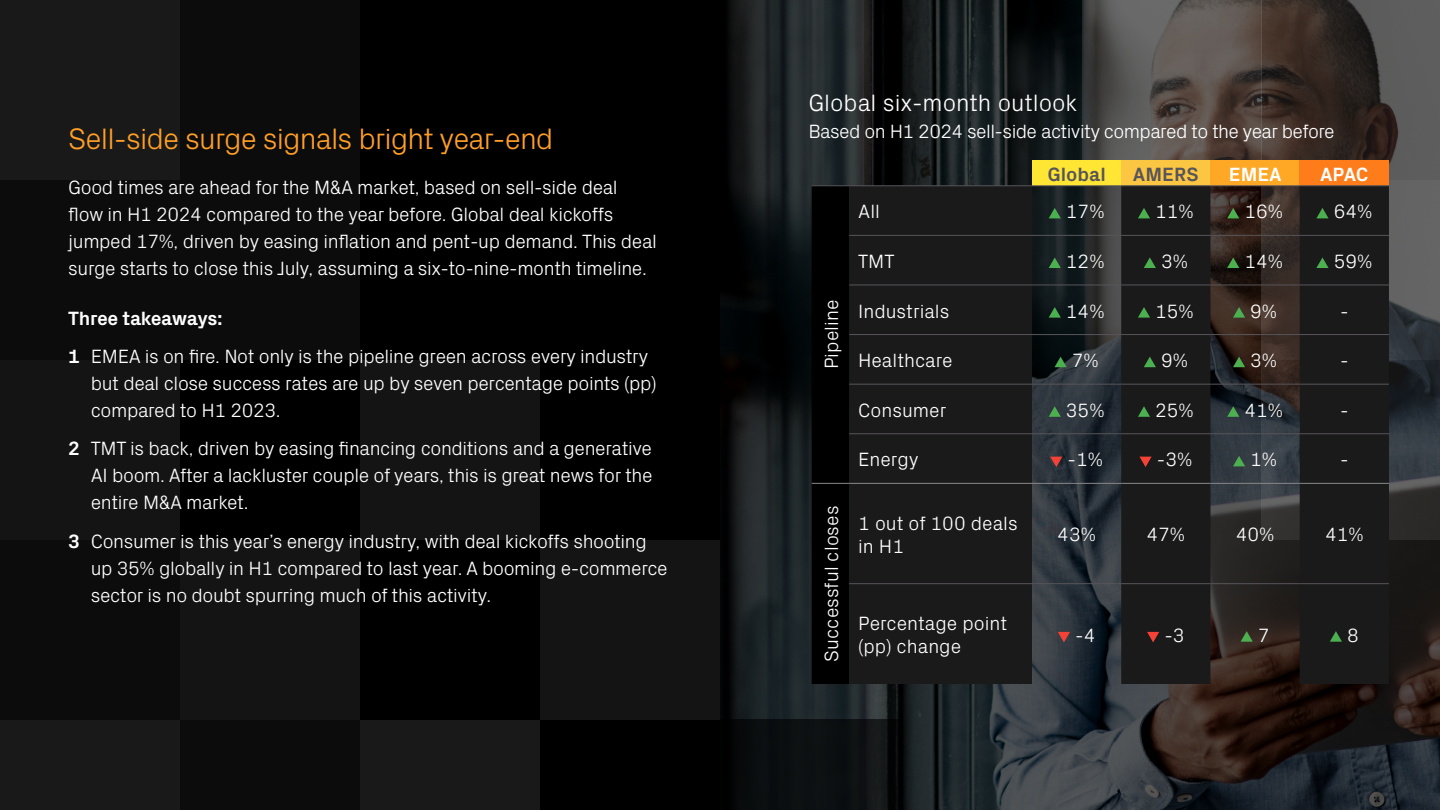
<style>
.page{position:relative;width:1440px;height:810px;background:#fff}
.page>*{position:absolute;margin:0;border:0;box-sizing:border-box;transform-origin:0 0}
.t1{font:300 30px "Px Grotesk";letter-spacing:-.03em;color:#ff9f27}
.t2{font:300 24px "Px Grotesk";color:#fff}
.t3{font:300 19.5px/27px "Px Grotesk";letter-spacing:-.02em;color:#fff}
.t4{font:300 19.5px/23.4px "Px Grotesk";color:#fff}
.t5{font:700 19.5px "Px Grotesk";color:#575559}
.t6{font:700 19.5px "Px Grotesk";color:#fff}
.s1{font-weight:700}
</style>
<div class="page">
<svg style="left:720px;top:0;width:720px;height:810px;background:#1c1f21"></svg>
<div style="left:0;top:0;width:720px;height:810px;background:#000"></div>
<svg style="left:1262px;top:0;width:178px;height:180px;background:#413a36"></svg>
<svg style="left:1389px;top:360px;width:51px;height:180px;background:#2c3034"></svg>
<svg style="left:1389px;top:180px;width:51px;height:180px;background:#555658"></svg>
<svg style="left:1082px;top:0;width:180px;height:160px;background:#56504c"></svg>
<svg style="left:720px;top:720px;width:180px;height:90px;background:#0b0e0f"></svg>
<div style="left:540px;top:540px;width:180px;height:180px;background:#141414"></div>
<div style="left:180px;top:540px;width:180px;height:180px;background:#141414"></div>
<div style="left:360px;top:360px;width:180px;height:180px;background:#141414"></div>
<div style="left:360px;top:720px;width:180px;height:90px;background:#191919"></div>
<div style="left:180px;top:0;width:180px;height:180px;background:#0c0c0c"></div>
<div style="left:180px;top:180px;width:180px;height:180px;background:#0c0c0c"></div>
<div style="left:180px;top:720px;width:180px;height:90px;background:#0c0c0c"></div>
<div style="left:0;top:0;width:180px;height:180px;background:#191919"></div>
<div style="left:0;top:180px;width:180px;height:180px;background:#0c0c0c"></div>
<div style="left:0;top:360px;width:180px;height:180px;background:#141414"></div>
<div style="left:0;top:540px;width:180px;height:180px;background:#0c0c0c"></div>
<div style="left:0;top:720px;width:180px;height:90px;background:#191919"></div>
<div style="left:1032px;top:160px;width:89px;height:26px;background:#ffe534"></div>
<div style="left:1121px;top:160px;width:89px;height:26px;background:#fbc642"></div>
<div style="left:1210px;top:160px;width:90px;height:26px;background:#ffa826"></div>
<div style="left:1300px;top:160px;width:89px;height:26px;background:#ff7c1a"></div>
<div style="left:812px;top:187px;width:37px;height:497px;background:#000"></div>
<svg style="left:849px;top:187px;width:540px;height:497px;background:#202020"></svg>
<hr style="left:812px;top:186px;width:37px;height:1px;background:#575559">
<hr style="left:849px;top:186px;width:183px;height:1px;background:#575559">
<hr style="left:1032px;top:186px;width:89px;height:1px;background:#575559">
<hr style="left:1121px;top:186px;width:89px;height:1px;background:#575559">
<hr style="left:1210px;top:186px;width:90px;height:1px;background:#575559">
<hr style="left:1300px;top:186px;width:89px;height:1px;background:#575559">
<hr style="left:849px;top:235px;width:183px;height:1px;background:#575559">
<hr style="left:1032px;top:235px;width:89px;height:1px;background:#575559">
<hr style="left:1121px;top:235px;width:89px;height:1px;background:#575559">
<hr style="left:1210px;top:235px;width:90px;height:1px;background:#575559">
<hr style="left:1300px;top:235px;width:89px;height:1px;background:#575559">
<hr style="left:849px;top:285px;width:183px;height:1px;background:#575559">
<hr style="left:1032px;top:285px;width:89px;height:1px;background:#575559">
<hr style="left:1121px;top:285px;width:89px;height:1px;background:#575559">
<hr style="left:1210px;top:285px;width:90px;height:1px;background:#575559">
<hr style="left:1300px;top:285px;width:89px;height:1px;background:#575559">
<hr style="left:849px;top:334px;width:183px;height:1px;background:#575559">
<hr style="left:1032px;top:334px;width:89px;height:1px;background:#575559">
<hr style="left:1121px;top:334px;width:89px;height:1px;background:#575559">
<hr style="left:1210px;top:334px;width:90px;height:1px;background:#575559">
<hr style="left:1300px;top:334px;width:89px;height:1px;background:#575559">
<hr style="left:849px;top:384px;width:183px;height:1px;background:#575559">
<hr style="left:1032px;top:384px;width:89px;height:1px;background:#575559">
<hr style="left:1121px;top:384px;width:89px;height:1px;background:#575559">
<hr style="left:1210px;top:384px;width:90px;height:1px;background:#575559">
<hr style="left:1300px;top:384px;width:89px;height:1px;background:#575559">
<hr style="left:849px;top:434px;width:183px;height:1px;background:#575559">
<hr style="left:1032px;top:434px;width:89px;height:1px;background:#575559">
<hr style="left:1121px;top:434px;width:89px;height:1px;background:#575559">
<hr style="left:1210px;top:434px;width:90px;height:1px;background:#575559">
<hr style="left:1300px;top:434px;width:89px;height:1px;background:#575559">
<hr style="left:849px;top:583px;width:183px;height:1px;background:#575559">
<hr style="left:1032px;top:583px;width:89px;height:1px;background:#575559">
<hr style="left:1121px;top:583px;width:89px;height:1px;background:#575559">
<hr style="left:1210px;top:583px;width:90px;height:1px;background:#575559">
<hr style="left:1300px;top:583px;width:89px;height:1px;background:#575559">
<hr style="left:812px;top:483px;width:37px;height:1px;background:#89888b">
<hr style="left:849px;top:483px;width:183px;height:1px;background:#89888b">
<hr style="left:1032px;top:483px;width:89px;height:1px;background:#89888b">
<hr style="left:1121px;top:483px;width:89px;height:1px;background:#89888b">
<hr style="left:1210px;top:483px;width:90px;height:1px;background:#89888b">
<hr style="left:1300px;top:483px;width:89px;height:1px;background:#89888b">
<svg style="left:1049px;top:208px;width:12px;height:10px"></svg>
<svg style="left:1138px;top:208px;width:12px;height:10px"></svg>
<svg style="left:1227px;top:208px;width:12px;height:10px"></svg>
<svg style="left:1316px;top:208px;width:13px;height:10px"></svg>
<svg style="left:1049px;top:257px;width:12px;height:11px"></svg>
<svg style="left:1144px;top:257px;width:12px;height:11px"></svg>
<svg style="left:1227px;top:257px;width:12px;height:11px"></svg>
<svg style="left:1316px;top:257px;width:13px;height:11px"></svg>
<svg style="left:1049px;top:307px;width:12px;height:11px"></svg>
<svg style="left:1138px;top:307px;width:12px;height:11px"></svg>
<svg style="left:1233px;top:307px;width:12px;height:11px"></svg>
<svg style="left:1055px;top:357px;width:12px;height:10px"></svg>
<svg style="left:1144px;top:357px;width:12px;height:10px"></svg>
<svg style="left:1233px;top:357px;width:12px;height:10px"></svg>
<svg style="left:1049px;top:406px;width:12px;height:11px"></svg>
<svg style="left:1138px;top:406px;width:12px;height:11px"></svg>
<svg style="left:1227px;top:406px;width:12px;height:11px"></svg>
<svg style="left:1050px;top:457px;width:12px;height:10px"></svg>
<svg style="left:1139px;top:457px;width:13px;height:10px"></svg>
<svg style="left:1233px;top:456px;width:12px;height:10px"></svg>
<svg style="left:1058px;top:632px;width:12px;height:10px"></svg>
<svg style="left:1147px;top:632px;width:12px;height:10px"></svg>
<svg style="left:1241px;top:631px;width:12px;height:11px"></svg>
<svg style="left:1330px;top:631px;width:12px;height:11px"></svg>
<h1 class="t1" style="left:68px;top:117px;width:487px">Sell-side surge signals bright year-end</h1>
<p class="t3" style="left:68px;top:172px;width:590px">Good times are ahead for the M&amp;A market, based on sell-side deal flow in H1 2024 compared to the year before. Global deal kickoffs jumped 17%, driven by easing inflation and pent-up demand. This deal surge starts to close this July, assuming a six-to-nine-month timeline.</p>
<p class="t3" style="left:68px;top:297px;width:582px;line-height:38.2px"><span class="s1">Three takeaways:<br>1</span> EMEA is on fire. Not only is the pipeline green across every industry</p>
<p class="t3" style="left:91px;top:368px;width:567px">but deal close success rates are up by seven percentage points (pp) compared to H1 2023.</p>
<p class="t3" style="left:91px;top:433px;width:563px;text-align:justify;text-indent:-23px"><span class="s1">2</span> TMT is back, driven by easing financing conditions and a generative AI boom. After a lackluster couple of years, this is great news for the entire M&amp;A market.</p>
<p class="t3" style="left:91px;top:526px;width:578px;text-indent:-23px"><span class="s1">3</span> Consumer is this year’s energy industry, with deal kickoffs shooting up 35% globally in H1 compared to last year. A booming e-commerce sector is no doubt spurring much of this activity.</p>
<p class="t2" style="left:808px;top:86px;width:271px">Global six-month outlook</p>
<p class="t3" style="left:808px;top:116px;width:528px">Based on H1 2024 sell-side activity compared to the year before</p>
<p class="t4" style="left:818px;top:369px;width:71px;rotate:-90deg">Pipeline</p>
<p class="t5" style="left:1047px;top:160px;width:60px">Global</p>
<p class="t5" style="left:1133px;top:160px;width:67px">AMERS</p>
<p class="t6" style="left:1229px;top:160px;width:54px">EMEA</p>
<p class="t6" style="left:1320px;top:160px;width:50px">APAC</p>
<p class="t3" style="left:858px;top:197px;width:23px">All</p>
<p class="t3" style="left:1066px;top:197px;width:40px">17%</p>
<p class="t3" style="left:1155px;top:197px;width:40px">11%</p>
<p class="t3" style="left:1244px;top:197px;width:40px">16%</p>
<p class="t3" style="left:1334px;top:197px;width:40px">64%</p>
<p class="t3" style="left:858px;top:246px;width:38px">TMT</p>
<p class="t3" style="left:1066px;top:246px;width:40px">12%</p>
<p class="t3" style="left:1161px;top:246px;width:28px">3%</p>
<p class="t3" style="left:1244px;top:246px;width:40px">14%</p>
<p class="t3" style="left:1334px;top:246px;width:40px">59%</p>
<p class="t4" style="left:858px;top:298px;width:93px">Industrials</p>
<p class="t3" style="left:1066px;top:296px;width:40px">14%</p>
<p class="t3" style="left:1155px;top:296px;width:40px">15%</p>
<p class="t3" style="left:1250px;top:296px;width:28px">9%</p>
<p class="t3" style="left:1340px;top:296px;width:10px">-</p>
<p class="t4" style="left:858px;top:347px;width:96px">Healthcare</p>
<p class="t3" style="left:1072px;top:345px;width:28px">7%</p>
<p class="t3" style="left:1161px;top:345px;width:28px">9%</p>
<p class="t3" style="left:1250px;top:345px;width:28px">3%</p>
<p class="t3" style="left:1340px;top:345px;width:10px">-</p>
<p class="t4" style="left:858px;top:397px;width:90px">Consumer</p>
<p class="t3" style="left:1066px;top:395px;width:40px">35%</p>
<p class="t3" style="left:1155px;top:395px;width:40px">25%</p>
<p class="t3" style="left:1244px;top:395px;width:40px">41%</p>
<p class="t3" style="left:1340px;top:395px;width:10px">-</p>
<p class="t3" style="left:858px;top:445px;width:62px">Energy</p>
<p class="t3" style="left:1068px;top:445px;width:37px">-1%</p>
<p class="t3" style="left:1157px;top:445px;width:37px">-3%</p>
<p class="t3" style="left:1250px;top:445px;width:28px">1%</p>
<p class="t3" style="left:1340px;top:445px;width:10px">-</p>
<p class="t4" style="left:818px;top:662px;width:157px;rotate:-90deg">Successful closes</p>
<p class="t4" style="left:858px;top:510px;width:161px">1 out of 100 deals in H1</p>
<p class="t3" style="left:1057px;top:520px;width:40px">43%</p>
<p class="t3" style="left:1147px;top:520px;width:40px">47%</p>
<p class="t3" style="left:1236px;top:520px;width:40px">40%</p>
<p class="t3" style="left:1325px;top:520px;width:40px">41%</p>
<p class="t4" style="left:858px;top:610px;width:151px">Percentage point (pp) change</p>
<p class="t3" style="left:1075px;top:620px;width:22px">-4</p>
<p class="t3" style="left:1164px;top:620px;width:22px">-3</p>
<p class="t3" style="left:1258px;top:620px;width:13px">7</p>
<p class="t3" style="left:1347px;top:620px;width:13px">8</p>
</div>
